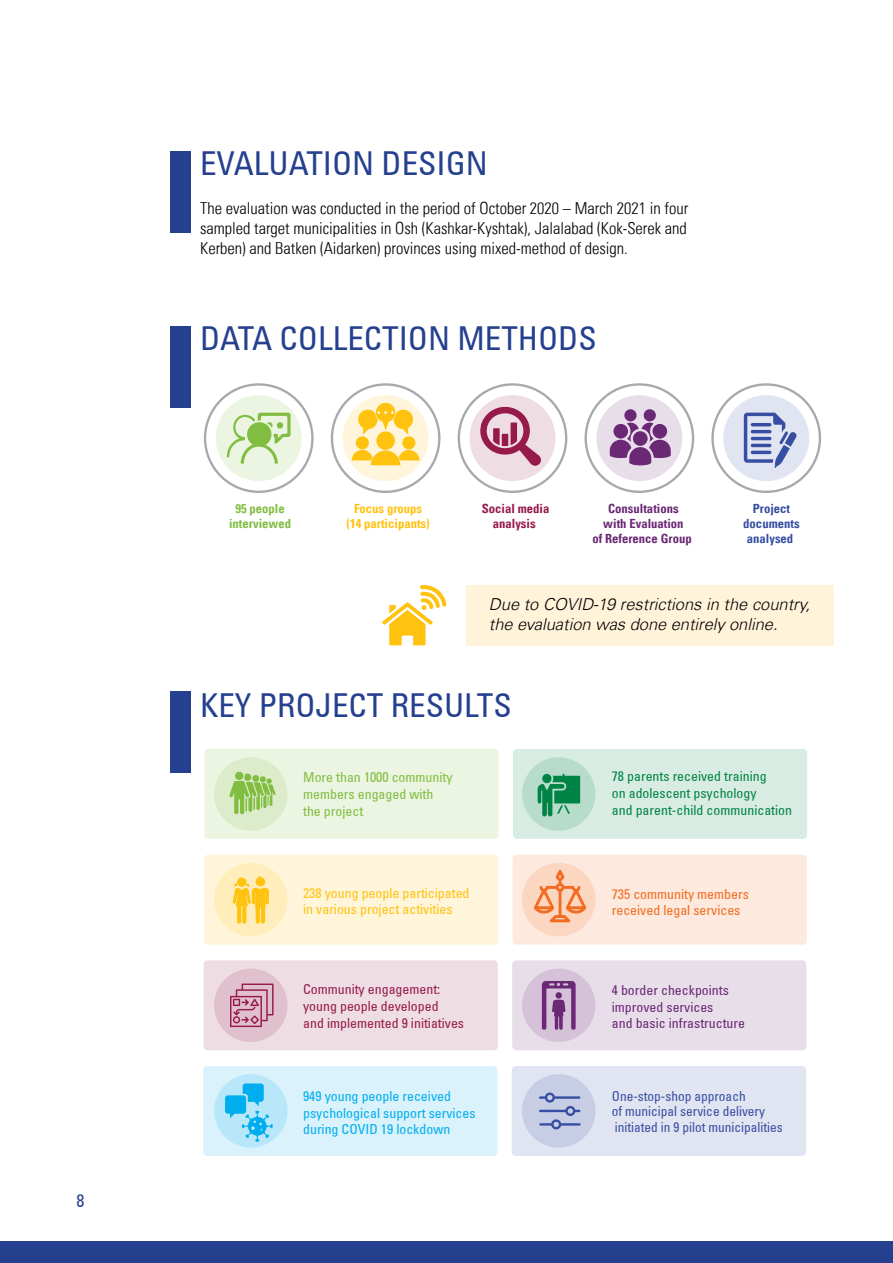
<style>
.page{position:relative;width:893px;height:1263px;background:#fff}
.page>*{position:absolute;margin:0;border:0;box-sizing:border-box;transform-origin:0 0}
.t1{font:condensed 33px "Univers LTCYR 57";color:#25408f}
.t2{font:condensed 18px "Univers LTCYR 57";color:#25408f}
.t3{font:16.5px/19.8px "Univers LTCYR 47 Light Cond";color:#000;text-align:justify}
.t4{font:italic 300 16.5px/19.8px "Univers LTCYR 45";color:#000}
.t5{font:condensed 13.8px/15.3px "Univers LTCYR 57";color:#374fa2}
.t6{font:condensed 13.8px/16.6px "Univers LTCYR 57";color:#008445}
.t7{font:condensed 13.8px/16.6px "Univers LTCYR 57";color:#00aeef}
.t8{font:condensed 13.8px/16.6px "Univers LTCYR 57";color:#961b4b}
.t9{font:condensed 13.8px/16.6px "Univers LTCYR 57";color:#6a2875}
.t10{font:condensed 13.8px/16.6px "Univers LTCYR 57";color:#ffc20e}
.t11{font:condensed 13.8px/16.6px "Univers LTCYR 57";color:#81bd41}
.t12{font:condensed 13.8px/16.6px "Univers LTCYR 57";color:#f36c21}
.t13{font:12.75px/15.1px "Univers LTCYR 67 Bold Cond";color:#6a2875;text-align:center}
.t14{font:12.75px/15.1px "Univers LTCYR 67 Bold Cond";color:#ffc20e;text-align:center}
.t15{font:12.75px/15.1px "Univers LTCYR 67 Bold Cond";color:#374fa2;text-align:center}
.t16{font:12.75px/15.1px "Univers LTCYR 67 Bold Cond";color:#81bd41;text-align:center}
.t17{font:12.75px/15.1px "Univers LTCYR 67 Bold Cond";color:#961b4b;text-align:center}
</style>
<div class="page">
<div style="left:0;top:1242px;width:893px;height:21px;background:#25408f"></div>
<div style="left:466px;top:585px;width:367px;height:60px;background:#fff3da"></div>
<div style="left:216px;top:395px;width:86px;height:86px;background:#ecf5e2;border-radius:50%"></div>
<svg style="left:227px;top:413px;width:64px;height:51px"></svg>
<div style="left:204px;top:383px;width:110px;height:110px;border:2px solid #a7a9ac;border-radius:50%"></div>
<div style="left:343px;top:395px;width:86px;height:86px;background:#fff5db;border-radius:50%"></div>
<div style="left:331px;top:383px;width:109px;height:110px;border:2px solid #a7a9ac;border-radius:50%"></div>
<svg style="left:357px;top:402px;width:56px;height:33px"></svg>
<div style="left:376px;top:431px;width:19px;height:19px;background:#ffc20e;border-radius:50%"></div>
<svg style="left:352px;top:449px;width:67px;height:16px"></svg>
<div style="left:402px;top:436px;width:13px;height:13px;background:#ffc20e;border-radius:50%"></div>
<div style="left:356px;top:436px;width:13px;height:13px;background:#ffc20e;border-radius:50%"></div>
<div style="left:469px;top:395px;width:86px;height:86px;background:#efdde4;border-radius:50%"></div>
<div style="left:458px;top:383px;width:109px;height:110px;border:2px solid #a7a9ac;border-radius:50%"></div>
<svg style="left:480px;top:406px;width:61px;height:60px"></svg>
<div style="left:596px;top:395px;width:86px;height:86px;background:#e8deea;border-radius:50%"></div>
<div style="left:584px;top:383px;width:110px;height:110px;border:2px solid #a7a9ac;border-radius:50%"></div>
<div style="left:624px;top:409px;width:13px;height:12px;background:#6a2875;border-radius:50%"></div>
<div style="left:644px;top:409px;width:12px;height:12px;background:#6a2875;border-radius:50%"></div>
<svg style="left:610px;top:421px;width:61px;height:44px"></svg>
<div style="left:723px;top:395px;width:86px;height:86px;background:#e1e4f1;border-radius:50%"></div>
<div style="left:711px;top:383px;width:110px;height:110px;border:2px solid #a7a9ac;border-radius:50%"></div>
<svg style="left:744px;top:413px;width:53px;height:55px"></svg>
<div style="left:204px;top:749px;width:295px;height:90px;background:#ecf5e2;border-radius:4px"></div>
<div style="left:214px;top:757px;width:74px;height:74px;background:#dcecca;border-radius:50%"></div>
<svg style="left:229px;top:773px;width:47px;height:41px"></svg>
<svg style="left:513px;top:749px;width:294px;height:90px;background:#d5eae0"></svg>
<svg style="left:204px;top:855px;width:294px;height:89px;background:#fff4d7"></svg>
<svg style="left:512px;top:855px;width:295px;height:89px;background:#fce7db"></svg>
<svg style="left:204px;top:960px;width:294px;height:90px;background:#eddae1"></svg>
<svg style="left:512px;top:960px;width:294px;height:90px;background:#e6dbe8"></svg>
<div style="left:203px;top:1066px;width:294px;height:90px;background:#d9f2fc;border-radius:4px"></div>
<svg style="left:512px;top:1066px;width:294px;height:90px;background:#dee1ef"></svg>
<svg style="left:538px;top:774px;width:42px;height:43px;background:#43a476"></svg>
<svg style="left:233px;top:875px;width:36px;height:49px;background:#ffd45b"></svg>
<svg style="left:230px;top:983px;width:44px;height:44px;background:#ca8ea5"></svg>
<svg style="left:225px;top:1083px;width:48px;height:59px;background:#71d0f5"></svg>
<svg style="left:534px;top:870px;width:52px;height:52px;background:#f8b691"></svg>
<svg style="left:542px;top:981px;width:34px;height:48px;background:#9b6fa2"></svg>
<div style="left:555px;top:992px;width:7px;height:6px;background:#6a2875;border-radius:50%"></div>
<svg style="left:539px;top:1092px;width:42px;height:37px;background:#a2acd3"></svg>
<svg style="left:382px;top:585px;width:64px;height:60px"></svg>
<div style="left:170px;top:151px;width:21px;height:82px;background:#25408f"></div>
<div style="left:170px;top:326px;width:21px;height:82px;background:#25408f"></div>
<div style="left:170px;top:691px;width:21px;height:81px;background:#25408f"></div>
<p class="t2" style="left:77px;top:1189px;width:9px">8</p>
<h1 class="t1" style="left:200px;top:143px;width:289px">EVALUATION DESIGN</h1>
<p class="t3" style="left:200px;top:198px;width:490px">The evaluation was conducted in the period of October 2020 – March 2021 in four sampled target municipalities in Osh (Kashkar-Kyshtak), Jalalabad (Kok-Serek and Kerben) and Batken (Aidarken) provinces using mixed-method of design.</p>
<h1 class="t1" style="left:200px;top:317px;width:398px">DATA COLLECTION METHODS</h1>
<p class="t16" style="left:229px;top:501px;width:63px">95 people interviewed</p>
<p class="t14" style="left:347px;top:501px;width:85px">Focus groups (14 participants)</p>
<p class="t17" style="left:482px;top:501px;width:69px">Social media analysis</p>
<p class="t13" style="left:592px;top:501px;width:101px">Consultations<br>with Evaluation<br>of Reference Group</p>
<p class="t15" style="left:743px;top:501px;width:58px">Project documents analysed</p>
<p class="t4" style="left:489px;top:595px;width:323px">Due to COVID-19 restrictions in the country, the evaluation was done entirely online.</p>
<h1 class="t1" style="left:200px;top:684px;width:313px">KEY PROJECT RESULTS</h1>
<p class="t11" style="left:303px;top:769px;width:151px">More than 1000 community members engaged with the project</p>
<p class="t6" style="left:612px;top:768px;width:182px">78 parents received training<br>on adolescent psychology<br>and parent-child communication</p>
<p class="t10" style="left:303px;top:884px;width:168px">238 young people participated in various project activities</p>
<p class="t8" style="left:303px;top:981px;width:162px">Community engagement: young people developed<br>and implemented 9 initiatives</p>
<p class="t7" style="left:303px;top:1087px;width:174px">949 young people received psychological support services during COVID 19 lockdown</p>
<p class="t12" style="left:612px;top:885px;width:139px">735 community members received legal services</p>
<p class="t9" style="left:612px;top:981px;width:135px">4 border checkpoints improved services<br>and basic infrastructure</p>
<p class="t5" style="left:612px;top:1088px;width:173px">One-stop-shop approach<br>of municipal service delivery initiated in 9 pilot municipalities</p>
</div>
